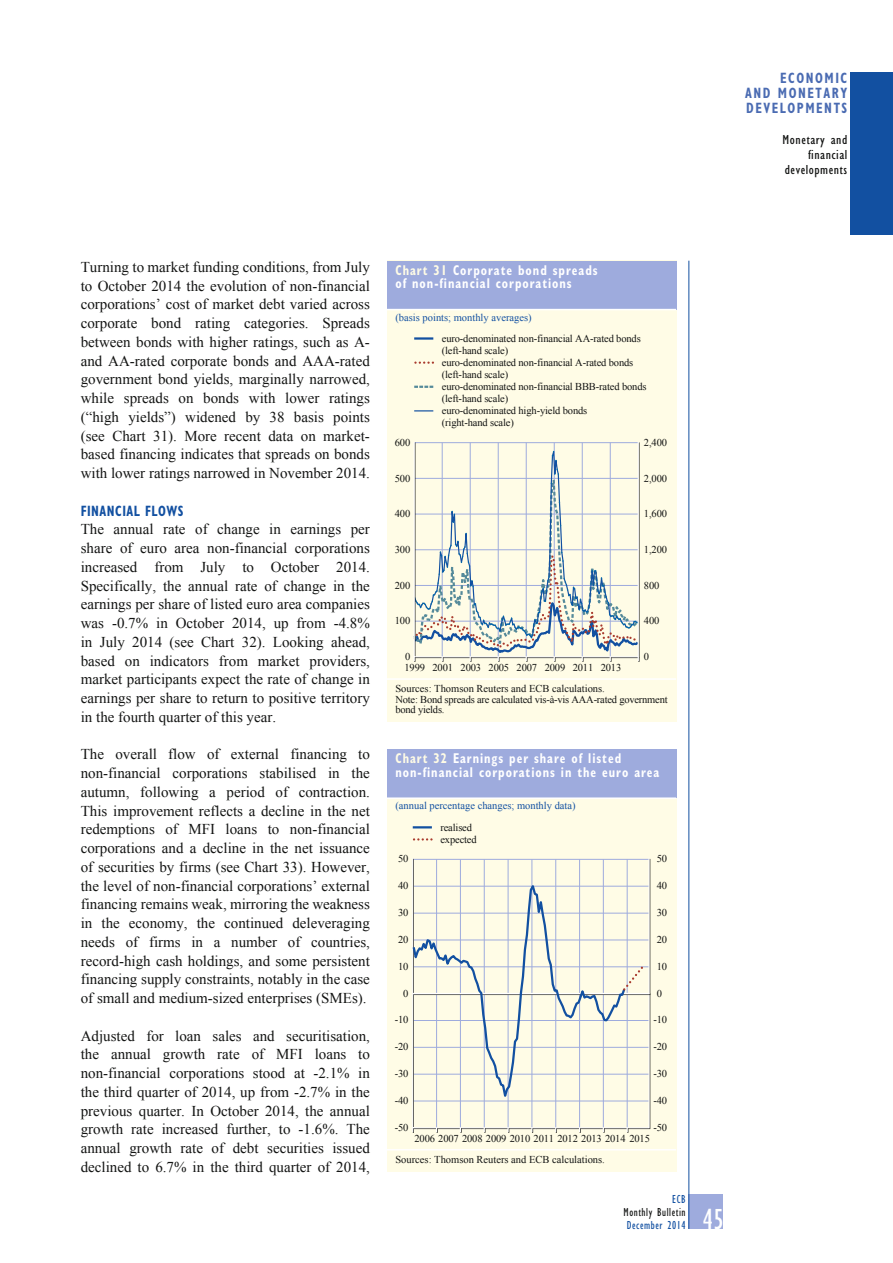
<style>
.page{position:relative;width:893px;height:1263px;background:#fff}
.page>*{position:absolute;margin:0;border:0;box-sizing:border-box;transform-origin:0 0}
.t1{font:condensed 30px "Gill Sans Myriad";color:#fff;scale:.95 1}
.t2{font:15px/18.8px "Times New Roman WGL";color:#131413;text-align:justify}
.t3{font:700 condensed 15px/15px "Gill Sans Myriad";letter-spacing:.12em;color:#4a6bb2;text-align:justify;scale:.85 1}
.t4{font:700 condensed 15px "Gill Sans Myriad";letter-spacing:.04em;color:#1250a1;scale:.85 1}
.t5{font:700 condensed 14.25px/13.5px "Gill Sans Myriad";letter-spacing:.08em;color:#fff;scale:.85 1}
.t6{font:condensed 13.5px/15px "Gill Sans Myriad";letter-spacing:.035em;color:#131413;text-align:right;scale:1.1 1}
.t7{font:condensed 12px "Gill Sans Myriad";letter-spacing:.05em;color:#1250a1;scale:.95 1}
.t8{font:condensed 12px "Gill Sans Myriad";letter-spacing:.05em;color:#131413;scale:.95 1}
.t9{font:10.5px/12px "Times New Roman WGL";letter-spacing:-.015em;color:#131413}
.t10{font:10.5px "Times New Roman WGL";color:#1250a1}
.s1{color:#fffce6}
</style>
<div class="page">
<div style="left:689px;top:1195px;width:34px;height:34px;background:#9eabdd"></div>
<hr style="left:689px;top:261px;width:1px;height:968px;background:#1250a1">
<div style="left:850px;top:72px;width:43px;height:163px;background:#1250a1"></div>
<div style="left:387px;top:261px;width:289px;height:461px;background:#fffce6"></div>
<div style="left:387px;top:261px;width:289px;height:49px;background:#9eabdd"></div>
<hr style="left:387px;top:309px;width:289px;height:1px;background:#fff">
<hr style="left:387px;top:678px;width:289px;height:2px;background:#fff">
<svg style="left:413px;top:444px;width:227px;height:218px"></svg>
<svg style="left:414px;top:410px;width:19px;height:1px"></svg>
<hr style="left:414px;top:337px;width:19px;height:3px;background:#1250a1">
<svg style="left:415px;top:386px;width:19px;height:2px"></svg>
<svg style="left:415px;top:361px;width:18px;height:3px"></svg>
<div style="left:387px;top:749px;width:289px;height:422px;background:#fffce6"></div>
<div style="left:387px;top:749px;width:289px;height:49px;background:#9eabdd"></div>
<hr style="left:387px;top:797px;width:289px;height:2px;background:#fff">
<hr style="left:387px;top:1149px;width:289px;height:1px;background:#fff">
<hr style="left:413px;top:886px;width:236px;height:1px;background:#9eabdd">
<hr style="left:413px;top:913px;width:236px;height:1px;background:#9eabdd">
<hr style="left:413px;top:940px;width:236px;height:1px;background:#9eabdd">
<hr style="left:413px;top:966px;width:236px;height:1px;background:#9eabdd">
<hr style="left:413px;top:1020px;width:236px;height:1px;background:#9eabdd">
<hr style="left:413px;top:1047px;width:236px;height:1px;background:#9eabdd">
<hr style="left:413px;top:1074px;width:236px;height:1px;background:#9eabdd">
<hr style="left:413px;top:1101px;width:236px;height:1px;background:#9eabdd">
<hr style="left:627px;top:859px;width:1px;height:269px;background:#9eabdd">
<hr style="left:603px;top:859px;width:1px;height:269px;background:#9eabdd">
<hr style="left:579px;top:859px;width:1px;height:269px;background:#9eabdd">
<hr style="left:555px;top:859px;width:1px;height:269px;background:#9eabdd">
<hr style="left:532px;top:859px;width:1px;height:269px;background:#9eabdd">
<hr style="left:508px;top:859px;width:1px;height:269px;background:#9eabdd">
<hr style="left:484px;top:859px;width:1px;height:269px;background:#9eabdd">
<hr style="left:460px;top:859px;width:1px;height:269px;background:#9eabdd">
<hr style="left:436px;top:859px;width:1px;height:269px;background:#9eabdd">
<div style="left:412px;top:858px;width:238px;height:270px;border:1px solid #fff"></div>
<hr style="left:413px;top:993px;width:237px;height:2px;background:#131413">
<hr style="left:413px;top:993px;width:237px;height:1px;background:#fff">
<svg style="left:412px;top:880px;width:215px;height:225px"></svg>
<svg style="left:621px;top:962px;width:26px;height:30px"></svg>
<svg style="left:413px;top:826px;width:19px;height:2px"></svg>
<svg style="left:414px;top:838px;width:18px;height:2px"></svg>
<p class="t3" style="left:745px;top:71px;width:121px;text-indent:35px">Economic and monetary developments</p>
<p class="t6" style="left:783px;top:132px;width:60px">Monetary and financial developments</p>
<p class="t2" style="left:81px;top:257px;width:291px">Turning to market funding conditions, from July to October 2014 the evolution of non-financial corporations’ cost of market debt varied across corporate bond rating categories. Spreads between bonds with higher ratings, such as A&shy;and AA-rated corporate bonds and AAA-rated government bond yields, marginally narrowed, while spreads on bonds with lower ratings (“high yields”) widened by 38 basis points (see Chart 31). More recent data on market&shy;based financing indicates that spreads on bonds with lower ratings narrowed in November 2014.</p>
<p class="t4" style="left:81px;top:501px;width:122px">financial Flows</p>
<p class="t2" style="left:81px;top:520px;width:291px">The annual rate of change in earnings per share of euro area non-financial corporations increased from July to October 2014.<br>Specifically, the annual rate of change in the earnings per share of listed euro area companies was -0.7% in October 2014, up from -4.8% in July 2014 (see Chart 32). Looking ahead, based on indicators from market providers, market participants expect the rate of change in earnings per share to return to positive territory in the fourth quarter of this year.</p>
<p class="t2" style="left:81px;top:745px;width:291px">The overall flow of external financing to non-financial corporations stabilised in the autumn, following a period of contraction.<br>This improvement reflects a decline in the net redemptions of MFI loans to non-financial corporations and a decline in the net issuance of securities by firms (see Chart 33). However, the level of non-financial corporations’ external financing remains weak, mirroring the weakness in the economy, the continued deleveraging needs of firms in a number of countries, record-high cash holdings, and some persistent financing supply constraints, notably in the case of small and medium-sized enterprises (SMEs).</p>
<p class="t2" style="left:81px;top:1026px;width:291px">Adjusted for loan sales and securitisation, the annual growth rate of MFI loans to non-financial corporations stood at -2.1% in the third quarter of 2014, up from -2.7% in the previous quarter. In October 2014, the annual growth rate increased further, to -1.6%. The annual growth rate of debt securities issued declined to 6.7% in the third quarter of 2014,</p>
<p class="t5" style="left:395px;top:263px;width:239px"><span class="s1">chart 31</span> corporate bond spreads of non-financial corporations</p>
<p class="t10" style="left:395px;top:310px;width:138px">(basis points; monthly averages)</p>
<p class="t9" style="left:442px;top:332px;width:206px">euro-denominated non-financial AA-rated bonds (left-hand scale)<br>euro-denominated non-financial A-rated bonds (left-hand scale)<br>euro-denominated non-financial BBB-rated bonds (left-hand scale)<br>euro-denominated high-yield bonds<br>(right-hand scale)</p>
<p class="t9" style="left:395px;top:436px;width:17px">600</p>
<p class="t9" style="left:644px;top:436px;width:25px">2,400</p>
<p class="t9" style="left:395px;top:472px;width:17px">500</p>
<p class="t9" style="left:644px;top:472px;width:25px">2,000</p>
<p class="t9" style="left:395px;top:507px;width:17px">400</p>
<p class="t9" style="left:644px;top:507px;width:25px">1,600</p>
<p class="t9" style="left:395px;top:543px;width:17px">300</p>
<p class="t9" style="left:644px;top:543px;width:25px">1,200</p>
<p class="t9" style="left:395px;top:579px;width:17px">200</p>
<p class="t9" style="left:644px;top:579px;width:17px">800</p>
<p class="t9" style="left:395px;top:614px;width:17px">100</p>
<p class="t9" style="left:644px;top:614px;width:17px">400</p>
<p class="t9" style="left:405px;top:650px;width:7px">0</p>
<p class="t9" style="left:644px;top:650px;width:7px">0</p>
<p class="t9" style="left:404px;top:661px;width:218px">1999 2001 2003 2005 2007 2009 2011 2013</p>
<p class="t9" style="left:395px;top:683px;width:274px;line-height:10.5px">Sources: Thomson Reuters and ECB calculations.<br>Note: Bond spreads are calculated vis-à-vis AAA-rated government bond yields.</p>
<p class="t5" style="left:395px;top:752px;width:312px"><span class="s1">chart 32</span> earnings per share of listed non-financial corporations in the euro area</p>
<p class="t10" style="left:395px;top:799px;width:182px">(annual percentage changes; monthly data)</p>
<p class="t9" style="left:440px;top:821px;width:38px">realised expected</p>
<p class="t9" style="left:398px;top:853px;width:12px">50</p>
<p class="t9" style="left:657px;top:853px;width:12px">50</p>
<p class="t9" style="left:398px;top:879px;width:12px">40</p>
<p class="t9" style="left:657px;top:879px;width:12px">40</p>
<p class="t9" style="left:398px;top:906px;width:12px">30</p>
<p class="t9" style="left:657px;top:906px;width:12px">30</p>
<p class="t9" style="left:398px;top:933px;width:12px">20</p>
<p class="t9" style="left:657px;top:933px;width:12px">20</p>
<p class="t9" style="left:398px;top:960px;width:12px">10</p>
<p class="t9" style="left:657px;top:960px;width:12px">10</p>
<p class="t9" style="left:403px;top:987px;width:7px">0</p>
<p class="t9" style="left:657px;top:987px;width:7px">0</p>
<p class="t9" style="left:395px;top:1014px;width:15px">-10</p>
<p class="t9" style="left:653px;top:1014px;width:15px">-10</p>
<p class="t9" style="left:395px;top:1040px;width:15px">-20</p>
<p class="t9" style="left:653px;top:1040px;width:15px">-20</p>
<p class="t9" style="left:395px;top:1067px;width:15px">-30</p>
<p class="t9" style="left:653px;top:1067px;width:15px">-30</p>
<p class="t9" style="left:395px;top:1094px;width:15px">-40</p>
<p class="t9" style="left:653px;top:1094px;width:15px">-40</p>
<p class="t9" style="left:395px;top:1121px;width:15px">-50</p>
<p class="t9" style="left:653px;top:1121px;width:15px">-50</p>
<p class="t9" style="left:414px;top:1132px;width:237px">2006 2007 2008 2009 2010 2011 2012 2013 2014 2015</p>
<p class="t9" style="left:395px;top:1153px;width:211px">Sources: Thomson Reuters and ECB calculations.</p>
<p class="t7" style="left:672px;top:1192px;width:16px">ECB</p>
<p class="t8" style="left:624px;top:1205px;width:67px">Monthly Bulletin</p>
<p class="t7" style="left:627px;top:1218px;width:63px">December 2014</p>
<h1 class="t1" style="left:703px;top:1201px;width:23px">45</h1>
</div>
